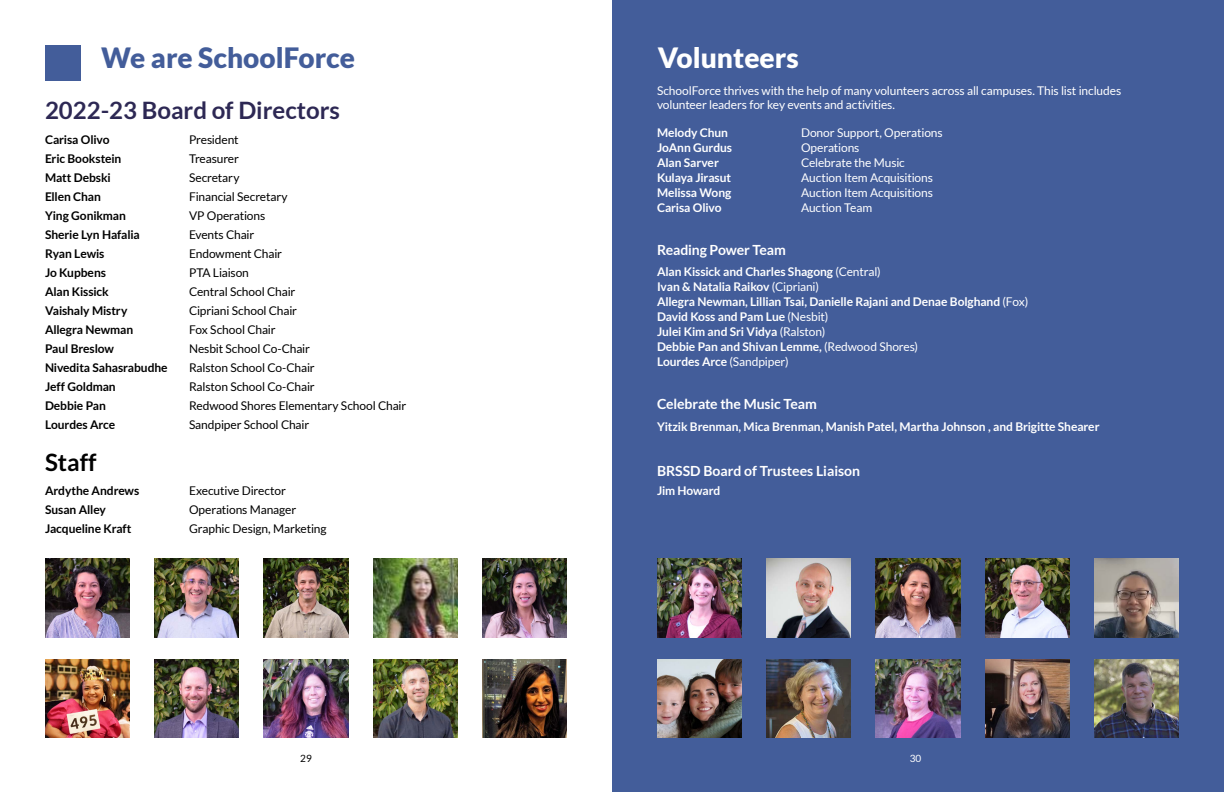
<style>
.page{position:relative;width:1224px;height:792px;background:#fff}
.page>*{position:absolute;margin:0;border:0;box-sizing:border-box;transform-origin:0 0}
.t1{font:900 28px "Lato";color:#435d9a}
.t2{font:900 28px "Lato";color:#fff}
.t3{font:700 24px "Lato";color:#2d2854}
.t4{font:700 24px "Lato";color:#000}
.t5{font:700 14px "Lato";letter-spacing:-.005em;color:#fff}
.t6{font:700 12px/15px "Lato";letter-spacing:-.01em;color:#fff}
.t7{font:12px "Lato";letter-spacing:-.01em;color:#000}
.t8{font:700 12px "Lato";letter-spacing:-.01em;color:#000}
.t9{font:12px/14.4px "Lato";letter-spacing:-.01em;color:#fff}
.t10{font:10px "Lato";color:#000}
.t11{font:10px "Lato";color:#fff}
.s1{font-weight:400}
</style>
<div class="page">
<div style="left:612px;top:0;width:612px;height:792px;background:#435d9a"></div>
<img style="left:154px;top:659px;width:85px;height:79px">
<img style="left:264px;top:659px;width:84px;height:79px">
<img style="left:154px;top:559px;width:85px;height:78px">
<img style="left:264px;top:559px;width:84px;height:78px">
<img style="left:373px;top:659px;width:85px;height:79px">
<img style="left:373px;top:559px;width:85px;height:78px">
<img style="left:482px;top:659px;width:85px;height:79px">
<img style="left:482px;top:559px;width:85px;height:78px">
<img style="left:45px;top:659px;width:85px;height:79px">
<img style="left:45px;top:559px;width:85px;height:78px">
<img style="left:876px;top:659px;width:84px;height:79px">
<img style="left:657px;top:559px;width:85px;height:78px">
<img style="left:766px;top:559px;width:85px;height:78px">
<img style="left:876px;top:559px;width:84px;height:78px">
<img style="left:985px;top:559px;width:85px;height:78px">
<img style="left:1094px;top:559px;width:85px;height:78px">
<img style="left:657px;top:659px;width:85px;height:79px">
<img style="left:766px;top:659px;width:85px;height:79px">
<div style="left:45px;top:45px;width:36px;height:36px;background:#435d9a"></div>
<img style="left:1094px;top:659px;width:85px;height:79px">
<img style="left:985px;top:659px;width:85px;height:79px">
<h1 class="t1" style="left:101px;top:41px;width:256px">We are SchoolForce</h1>
<h2 class="t3" style="left:45px;top:96px;width:297px">2022-23 Board of Directors</h2>
<p class="t8" style="left:45px;top:133px;width:66px">Carisa Olivo</p>
<p class="t7" style="left:189px;top:133px;width:51px">President</p>
<p class="t8" style="left:45px;top:152px;width:78px">Eric Bookstein</p>
<p class="t7" style="left:189px;top:152px;width:52px">Treasurer</p>
<p class="t8" style="left:45px;top:171px;width:67px">Matt Debski</p>
<p class="t7" style="left:189px;top:171px;width:52px">Secretary</p>
<p class="t8" style="left:45px;top:190px;width:57px">Ellen Chan</p>
<p class="t7" style="left:189px;top:190px;width:100px">Financial Secretary</p>
<p class="t8" style="left:45px;top:209px;width:82px">Ying Gonikman</p>
<p class="t7" style="left:189px;top:209px;width:78px">VP Operations</p>
<p class="t8" style="left:45px;top:228px;width:96px">Sherie Lyn Hafalia</p>
<p class="t7" style="left:189px;top:228px;width:67px">Events Chair</p>
<p class="t8" style="left:45px;top:247px;width:61px">Ryan Lewis</p>
<p class="t7" style="left:189px;top:247px;width:95px">Endowment Chair</p>
<p class="t8" style="left:45px;top:266px;width:63px">Jo Kupbens</p>
<p class="t7" style="left:189px;top:266px;width:61px">PTA Liaison</p>
<p class="t8" style="left:45px;top:285px;width:65px">Alan Kissick</p>
<p class="t7" style="left:189px;top:285px;width:108px">Central School Chair</p>
<p class="t8" style="left:45px;top:304px;width:84px">Vaishaly Mistry</p>
<p class="t7" style="left:189px;top:304px;width:110px">Cipriani School Chair</p>
<p class="t8" style="left:45px;top:323px;width:90px">Allegra Newman</p>
<p class="t7" style="left:189px;top:323px;width:88px">Fox School Chair</p>
<p class="t8" style="left:45px;top:342px;width:71px">Paul Breslow</p>
<p class="t7" style="left:189px;top:342px;width:122px">Nesbit School Co-Chair</p>
<p class="t8" style="left:45px;top:361px;width:124px">Nivedita Sahasrabudhe</p>
<p class="t7" style="left:189px;top:361px;width:127px">Ralston School Co-Chair</p>
<p class="t8" style="left:45px;top:380px;width:72px">Jeff Goldman</p>
<p class="t7" style="left:189px;top:380px;width:127px">Ralston School Co-Chair</p>
<p class="t8" style="left:45px;top:399px;width:62px">Debbie Pan</p>
<p class="t7" style="left:189px;top:399px;width:219px">Redwood Shores Elementary School Chair</p>
<p class="t8" style="left:45px;top:418px;width:72px">Lourdes Arce</p>
<p class="t7" style="left:189px;top:418px;width:122px">Sandpiper School Chair</p>
<h2 class="t4" style="left:45px;top:448px;width:53px">Staff</h2>
<p class="t8" style="left:45px;top:484px;width:96px">Ardythe Andrews</p>
<p class="t7" style="left:189px;top:484px;width:98px">Executive Director</p>
<p class="t8" style="left:45px;top:503px;width:62px">Susan Alley</p>
<p class="t7" style="left:189px;top:503px;width:109px">Operations Manager</p>
<p class="t8" style="left:45px;top:522px;width:88px">Jacqueline Kraft</p>
<p class="t7" style="left:189px;top:522px;width:139px">Graphic Design, Marketing</p>
<h1 class="t2" style="left:658px;top:41px;width:143px">Volunteers</h1>
<p class="t9" style="left:657px;top:83px;width:466px">SchoolForce thrives with the help of many volunteers across all campuses. This list includes volunteer leaders for key events and activities.</p>
<p class="t6" style="left:657px;top:125px;width:73px">Melody Chun</p>
<p class="t9" style="left:801px;top:125px;width:143px">Donor Support, Operations</p>
<p class="t6" style="left:657px;top:140px;width:77px">JoAnn Gurdus</p>
<p class="t9" style="left:801px;top:140px;width:60px">Operations</p>
<p class="t6" style="left:657px;top:155px;width:63px">Alan Sarver</p>
<p class="t9" style="left:801px;top:155px;width:105px">Celebrate the Music</p>
<p class="t6" style="left:657px;top:170px;width:76px">Kulaya Jirasut</p>
<p class="t9" style="left:801px;top:170px;width:133px">Auction Item Acquisitions</p>
<p class="t6" style="left:657px;top:185px;width:76px">Melissa Wong</p>
<p class="t9" style="left:801px;top:185px;width:133px">Auction Item Acquisitions</p>
<p class="t6" style="left:657px;top:200px;width:66px">Carisa Olivo</p>
<p class="t9" style="left:801px;top:200px;width:73px">Auction Team</p>
<p class="t5" style="left:657px;top:242px;width:130px">Reading Power Team</p>
<p class="t6" style="left:657px;top:264px;width:373px">Alan Kissick and Charles Shagong <span class="s1">(Central)<br></span>Ivan &amp; Natalia Raikov <span class="s1">(Cipriani)<br></span>Allegra Newman, Lillian Tsai, Danielle Rajani and Denae Bolghand <span class="s1">(Fox)<br></span>David Koss and Pam Lue <span class="s1">(Nesbit)<br></span>Julei Kim and Sri Vidya <span class="s1">(Ralston)<br></span>Debbie Pan and Shivan Lemme, <span class="s1">(Redwood Shores)<br></span>Lourdes Arce <span class="s1">(Sandpiper)</span></p>
<p class="t5" style="left:657px;top:396px;width:161px">Celebrate the Music Team</p>
<p class="t6" style="left:657px;top:419px;width:444px">Yitzik Brenman, Mica Brenman, Manish Patel, Martha Johnson , and Brigitte Shearer</p>
<p class="t5" style="left:657px;top:463px;width:205px">BRSSD Board of Trustees Liaison</p>
<p class="t6" style="left:657px;top:483px;width:65px">Jim Howard</p>
<p class="t10" style="left:300px;top:753px;width:13px">29</p>
<p class="t11" style="left:910px;top:753px;width:13px">30</p>
</div>
